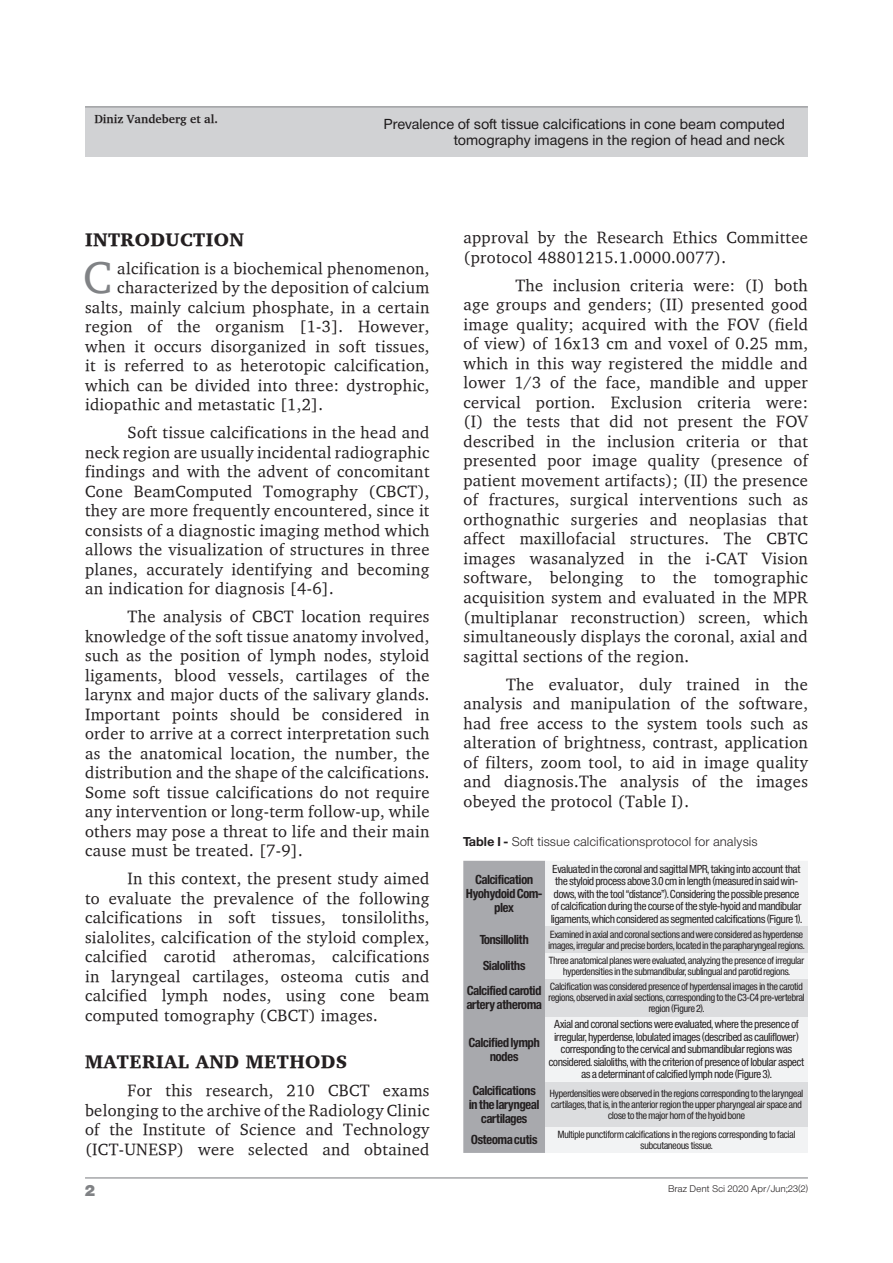
<style>
.page{position:relative;width:893px;height:1263px;background:#fff}
.page>*{position:absolute;margin:0;border:0;box-sizing:border-box;transform-origin:0 0}
.t1{font:45.6px "Charter";color:#808285}
.t2{font:900 18.75px "Charter";letter-spacing:.02em;color:#231f20}
.t3{font:16.5px/19.5px "Charter";letter-spacing:.02em;color:#231f20;text-align:justify}
.t4{font:15px "Sh Europa Nr 2 Ultra";color:#808285}
.t5{font:13.5px/16.2px "Sh Europa Nr 2";letter-spacing:.05em;color:#231f20;text-align:right}
.t6{font:700 12.15px/14px "Sh Europa Nr 2 Con";color:#231f20;text-align:center}
.t7{font:12px "Sh Europa Nr 2 Light";letter-spacing:.05em;color:#231f20}
.t8{font:700 12px "Charter";color:#231f20}
.t9{font:10.8px/12.5px "Sh Europa Nr 2 Con";color:#231f20;text-align:center}
.t10{font:9.75px/11.1px "Sh Europa Nr 2 Con";color:#231f20;text-align:center}
.t11{font:9px "Sh Europa Nr 2 Light";letter-spacing:.05em;color:#231f20}
.s1{font-family:"Sh Europa Nr 2";font-weight:700}
</style>
<div class="page">
<div style="left:85px;top:107px;width:723px;height:50px;background:#d1d2d4"></div>
<hr style="left:85px;top:106px;width:723px;height:1px;background:#808285">
<hr style="left:85px;top:1177px;width:723px;height:1px;background:#808285">
<div style="left:463px;top:861px;width:82px;height:292px;background:#a8a9ad"></div>
<div style="left:545px;top:861px;width:263px;height:292px;background:#f2f3f4"></div>
<div style="left:545px;top:926px;width:263px;height:26px;background:#dcdddf"></div>
<div style="left:545px;top:979px;width:263px;height:37px;background:#dcdddf"></div>
<div style="left:545px;top:1082px;width:263px;height:45px;background:#dcdddf"></div>
<p class="t8" style="left:94px;top:111px;width:125px">Diniz Vandeberg et al.</p>
<p class="t5" style="left:384px;top:116px;width:402px">Prevalence of soft tissue calcifications in cone beam computed tomography imagens in the region of head and neck</p>
<p class="t2" style="left:85px;top:227px;width:161px">INTRODUCTION</p>
<h1 class="t1" style="left:83px;top:249px;width:30px">C</h1>
<p class="t3" style="left:117px;top:258px;width:314px">alcification is a biochemical phenomenon,</p>
<p class="t3" style="left:117px;top:277px;width:314px">characterized by the deposition of calcium</p>
<p class="t3" style="left:85px;top:297px;width:346px">salts, mainly calcium phosphate, in a certain</p>
<p class="t3" style="left:85px;top:316px;width:346px">region of the organism [1-3]. However,</p>
<p class="t3" style="left:85px;top:336px;width:346px">when it occurs disorganized in soft tissues,</p>
<p class="t3" style="left:85px;top:355px;width:346px">it is referred to as heterotopic calcification,</p>
<p class="t3" style="left:85px;top:375px;width:346px">which can be divided into three: dystrophic,</p>
<p class="t3" style="left:85px;top:394px;width:240px">idiopathic and metastatic [1,2].</p>
<p class="t3" style="left:85px;top:422px;width:346px;text-indent:43px">Soft tissue calcifications in the head and neck region are usually incidental radiographic findings and with the advent of concomitant Cone BeamComputed Tomography (CBCT), they are more frequently encountered, since it consists of a diagnostic imaging method which allows the visualization of structures in three planes, accurately identifying and becoming an indication for diagnosis [4-6].</p>
<p class="t3" style="left:85px;top:606px;width:346px;text-indent:43px">The analysis of CBCT location requires knowledge of the soft tissue anatomy involved, such as the position of lymph nodes, styloid ligaments, blood vessels, cartilages of the larynx and major ducts of the salivary glands.<br>Important points should be considered in order to arrive at a correct interpretation such as the anatomical location, the number, the distribution and the shape of the calcifications.<br>Some soft tissue calcifications do not require any intervention or long-term follow-up, while others may pose a threat to life and their main cause must be treated. [7-9].</p>
<p class="t3" style="left:85px;top:868px;width:346px;text-indent:43px">In this context, the present study aimed to evaluate the prevalence of the following calcifications in soft tissues, tonsiloliths, sialolites, calcification of the styloid complex, calcified carotid atheromas, calcifications in laryngeal cartilages, osteoma cutis and calcified lymph nodes, using cone beam computed tomography (CBCT) images.</p>
<p class="t2" style="left:85px;top:1050px;width:264px">MATERIAL AND METHODS</p>
<p class="t3" style="left:85px;top:1080px;width:346px;text-indent:43px">For this research, 210 CBCT exams belonging to the archive of the Radiology Clinic of the Institute of Science and Technology (ICT-UNESP) were selected and obtained</p>
<p class="t3" style="left:463px;top:228px;width:346px">approval by the Research Ethics Committee (protocol 48801215.1.0000.0077).</p>
<p class="t3" style="left:463px;top:275px;width:346px;text-indent:52px">The inclusion criteria were: (I) both age groups and genders; (II) presented good image quality; acquired with the FOV (field of view) of 16x13 cm and voxel of 0.25 mm, which in this way registered the middle and lower 1/3 of the face, mandible and upper cervical portion. Exclusion criteria were: (I) the tests that did not present the FOV described in the inclusion criteria or that presented poor image quality (presence of patient movement artifacts); (II) the presence of fractures, surgical interventions such as orthognathic surgeries and neoplasias that affect maxillofacial structures. The CBTC images wasanalyzed in the i-CAT Vision software, belonging to the tomographic acquisition system and evaluated in the MPR (multiplanar reconstruction) screen, which simultaneously displays the coronal, axial and sagittal sections of the region.</p>
<p class="t3" style="left:463px;top:674px;width:346px;text-indent:43px">The evaluator, duly trained in the analysis and manipulation of the software, had free access to the system tools such as alteration of brightness, contrast, application of filters, zoom tool, to aid in image quality and diagnosis.The analysis of the images obeyed the protocol (Table I).</p>
<p class="t7" style="left:463px;top:834px;width:296px"><span class="s1">Table I -</span> Soft tissue calcificationsprotocol for analysis</p>
<p class="t6" style="left:466px;top:873px;width:78px">Calcification<br>Hyohydoid Com&shy;plex</p>
<p class="t9" style="left:551px;top:863px;width:252px">Evaluated in the coronal and sagittal MPR, taking into account that the styloid process above 3.0 cm in length (measured in said win&shy;dows, with the tool “distance”). Considering the possible presence of calcification during the course of the style-hyoid and mandibular ligaments, which considered as segmented calcifications (Figure 1).</p>
<p class="t6" style="left:480px;top:933px;width:50px">Tonsillolith</p>
<p class="t10" style="left:549px;top:928px;width:257px;text-align:left">Examined in axial and coronal sections and were considered as hyperdense images, irregular and precise borders, located in the parapharyngeal regions.</p>
<p class="t6" style="left:483px;top:959px;width:44px">Sialoliths</p>
<p class="t10" style="left:549px;top:955px;width:257px">Three anatomical planes were evaluated, analyzing the presence of irregular hyperdensities in the submandibular, sublingual and parotid regions.</p>
<p class="t6" style="left:467px;top:984px;width:77px;text-align:left">Calcified carotid artery atheroma</p>
<p class="t10" style="left:549px;top:981px;width:257px">Calcification was considered presence of hyperdensal images in the carotid regions, observed in axial sections, corresponding to the C3-C4 pre-vertebral region (Figure 2).</p>
<p class="t6" style="left:469px;top:1035px;width:72px">Calcified lymph nodes</p>
<p class="t9" style="left:549px;top:1018px;width:257px">Axial and coronal sections were evaluated, where the presence of irregular, hyperdense, lobulated images (described as cauliflower) corresponding to the cervical and submandibular regions was considered. sialoliths, with the criterion of presence of lobular aspect as a determinant of calcified lymph node (Figure 3).</p>
<p class="t6" style="left:469px;top:1083px;width:72px">Calcifications in the laryngeal cartilages</p>
<p class="t10" style="left:550px;top:1088px;width:255px">Hyperdensities were observed in the regions corresponding to the laryngeal cartilages, that is, in the anterior region the upper pharyngeal air space and close to the major horn of the hyoid bone</p>
<p class="t6" style="left:471px;top:1133px;width:68px">Osteoma cutis</p>
<p class="t10" style="left:558px;top:1129px;width:239px">Multiple punctiform calcifications in the regions corresponding to facial subcutaneous tissue.</p>
<p class="t4" style="left:85px;top:1182px;width:11px">2</p>
<p class="t11" style="left:668px;top:1183px;width:141px">Braz Dent Sci 2020 Apr/Jun;23(2)</p>
</div>
